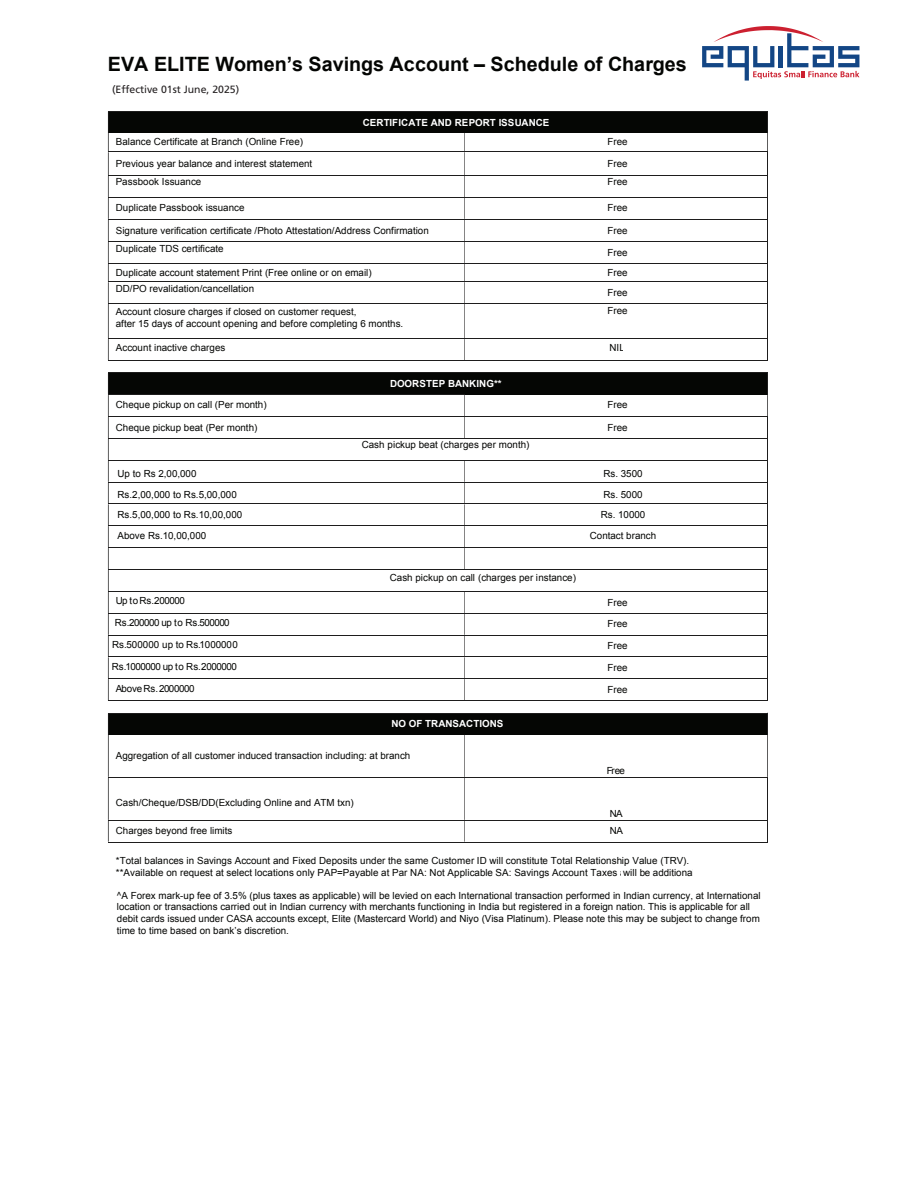
<style>
.page{position:relative;width:918px;height:1188px;background:#fff}
.page>*{position:absolute;margin:0;border:0;box-sizing:border-box;transform-origin:0 0}
.t1{font:700 19.8px "Arial";color:#040503}
.t2{font:10.5px "Frutiger LT Std";color:#231f20}
.t3{font:9.75px/20.7px "Arial";color:#040503}
.t4{font:700 9.75px "Arial";color:#fff}
.t5{font:9.75px "Arial";letter-spacing:-.035em;color:#040503}
.t6{font:9.75px "Arial";letter-spacing:-.05em;color:#040503}
</style>
<div class="page">
<div style="left:109px;top:112px;width:658px;height:21px;background:#050604"></div>
<hr style="left:108px;top:111px;width:659px;height:1px;background:#1e1d1d">
<hr style="left:108px;top:152px;width:659px;height:1px;background:#1e1d1d">
<hr style="left:108px;top:175px;width:659px;height:1px;background:#1e1d1d">
<hr style="left:108px;top:197px;width:659px;height:1px;background:#1e1d1d">
<hr style="left:108px;top:219px;width:659px;height:1px;background:#1e1d1d">
<hr style="left:108px;top:241px;width:659px;height:1px;background:#1e1d1d">
<hr style="left:108px;top:263px;width:659px;height:1px;background:#1e1d1d">
<hr style="left:108px;top:281px;width:659px;height:1px;background:#1e1d1d">
<svg style="left:108px;top:112px;width:1px;height:191px"></svg>
<svg style="left:464px;top:133px;width:1px;height:170px"></svg>
<hr style="left:108px;top:303px;width:659px;height:1px;background:#1e1d1d">
<svg style="left:767px;top:111px;width:1px;height:193px"></svg>
<hr style="left:108px;top:304px;width:1px;height:34px;background:#1e1d1d">
<hr style="left:464px;top:304px;width:1px;height:34px;background:#1e1d1d">
<hr style="left:767px;top:304px;width:1px;height:34px;background:#1e1d1d">
<hr style="left:108px;top:338px;width:659px;height:1px;background:#1e1d1d">
<svg style="left:108px;top:339px;width:1px;height:21px"></svg>
<svg style="left:464px;top:339px;width:1px;height:21px"></svg>
<hr style="left:108px;top:360px;width:659px;height:1px;background:#1e1d1d">
<svg style="left:767px;top:338px;width:1px;height:23px"></svg>
<div style="left:109px;top:373px;width:658px;height:21px;background:#050604"></div>
<hr style="left:108px;top:373px;width:660px;height:1px;background:#1e1d1d">
<hr style="left:108px;top:394px;width:356px;height:1px;background:#1e1d1d">
<hr style="left:108px;top:416px;width:659px;height:1px;background:#1e1d1d">
<svg style="left:464px;top:394px;width:1px;height:44px"></svg>
<hr style="left:108px;top:438px;width:659px;height:1px;background:#1e1d1d">
<hr style="left:108px;top:460px;width:659px;height:1px;background:#1e1d1d">
<hr style="left:108px;top:482px;width:659px;height:1px;background:#1e1d1d">
<hr style="left:108px;top:504px;width:659px;height:1px;background:#1e1d1d">
<hr style="left:108px;top:526px;width:659px;height:1px;background:#1e1d1d">
<hr style="left:108px;top:547px;width:659px;height:1px;background:#1e1d1d">
<svg style="left:464px;top:461px;width:1px;height:108px"></svg>
<hr style="left:108px;top:569px;width:659px;height:1px;background:#1e1d1d">
<hr style="left:108px;top:591px;width:659px;height:1px;background:#1e1d1d">
<hr style="left:108px;top:613px;width:659px;height:1px;background:#1e1d1d">
<hr style="left:108px;top:635px;width:659px;height:1px;background:#1e1d1d">
<hr style="left:108px;top:657px;width:659px;height:1px;background:#1e1d1d">
<hr style="left:108px;top:678px;width:659px;height:1px;background:#1e1d1d">
<svg style="left:108px;top:373px;width:1px;height:328px"></svg>
<svg style="left:464px;top:592px;width:1px;height:109px"></svg>
<hr style="left:108px;top:701px;width:659px;height:1px;background:#1e1d1d">
<svg style="left:767px;top:374px;width:1px;height:327px"></svg>
<div style="left:109px;top:713px;width:658px;height:22px;background:#050604"></div>
<hr style="left:108px;top:713px;width:660px;height:1px;background:#1e1d1d">
<svg style="left:108px;top:714px;width:1px;height:21px"></svg>
<svg style="left:767px;top:714px;width:1px;height:21px"></svg>
<hr style="left:108px;top:735px;width:1px;height:42px;background:#1e1d1d">
<hr style="left:464px;top:735px;width:1px;height:42px;background:#1e1d1d">
<hr style="left:767px;top:735px;width:1px;height:42px;background:#1e1d1d">
<hr style="left:108px;top:777px;width:659px;height:1px;background:#1e1d1d">
<hr style="left:108px;top:778px;width:1px;height:42px;background:#1e1d1d">
<hr style="left:464px;top:778px;width:1px;height:42px;background:#1e1d1d">
<hr style="left:767px;top:778px;width:1px;height:42px;background:#1e1d1d">
<hr style="left:108px;top:820px;width:659px;height:1px;background:#1e1d1d">
<svg style="left:108px;top:821px;width:1px;height:21px"></svg>
<svg style="left:464px;top:821px;width:1px;height:21px"></svg>
<hr style="left:108px;top:842px;width:660px;height:1px;background:#1e1d1d">
<svg style="left:767px;top:820px;width:1px;height:22px"></svg>
<svg style="left:702px;top:26px;width:157px;height:55px"></svg>
<h1 class="t1" style="left:108px;top:51px;width:580px">EVA ELITE Women’s Savings Account – Schedule of Charges</h1>
<p class="t2" style="left:112px;top:83px;width:129px">(Effective 01st June, 2025)</p>
<p class="t3" style="left:116px;top:132px;width:189px">Balance Certificate at Branch (Online Free)</p>
<p class="t3" style="left:116px;top:153px;width:198px">Previous year balance and interest statement</p>
<p class="t4" style="left:363px;top:116px;width:188px">CERTIFICATE AND REPORT ISSUANCE</p>
<p class="t3" style="left:608px;top:132px;width:22px">Free</p>
<p class="t3" style="left:608px;top:153px;width:22px">Free</p>
<p class="t3" style="left:116px;top:172px;width:87px">Passbook Issuance</p>
<p class="t3" style="left:608px;top:172px;width:22px">Free</p>
<p class="t3" style="left:116px;top:198px;width:130px">Duplicate Passbook issuance</p>
<p class="t3" style="left:608px;top:198px;width:22px">Free</p>
<p class="t3" style="left:116px;top:221px;width:315px;line-height:18.3px">Signature verification certificate /Photo Attestation/Address Confirmation<br>Duplicate TDS certificate</p>
<p class="t3" style="left:116px;top:264px;width:257px;line-height:16.8px">Duplicate account statement Print (Free online or on email)<br>DD/PO revalidation/cancellation</p>
<p class="t3" style="left:116px;top:306px;width:289px;line-height:11.7px">Account closure charges if closed on customer request,<br>after 15 days of account opening and before completing 6 months.</p>
<p class="t3" style="left:608px;top:220px;width:22px">Free</p>
<p class="t3" style="left:608px;top:242px;width:22px;line-height:20.2px;text-align:justify">Free Free Free</p>
<p class="t3" style="left:608px;top:300px;width:22px">Free</p>
<p class="t3" style="left:116px;top:338px;width:111px">Account inactive charges</p>
<p class="t3" style="left:609px;top:338px;width:17px">NIL</p>
<p class="t4" style="left:390px;top:377px;width:113px">DOORSTEP BANKING**</p>
<p class="t3" style="left:116px;top:395px;width:152px">Cheque pickup on call (Per month)</p>
<p class="t3" style="left:116px;top:417px;width:143px">Cheque pickup beat (Per month)</p>
<p class="t3" style="left:362px;top:435px;width:169px">Cash pickup beat (charges per month)</p>
<p class="t3" style="left:608px;top:395px;width:22px">Free</p>
<p class="t3" style="left:608px;top:417px;width:22px">Free</p>
<p class="t3" style="left:118px;top:463px;width:126px">Up to Rs 2,00,000<br>Rs.2,00,000 to Rs.5,00,000<br>Rs.5,00,000 to Rs.10,00,000<br>Above Rs.10,00,000</p>
<p class="t3" style="left:590px;top:463px;width:68px;text-align:center">Rs. 3500<br>Rs. 5000<br>Rs. 10000<br>Contact branch</p>
<p class="t3" style="left:390px;top:567px;width:188px">Cash pickup on call (charges per instance)</p>
<p class="t5" style="left:116px;top:594px;width:71px">Up toRs.200000</p>
<p class="t6" style="left:115px;top:616px;width:116px">Rs.200000 up to Rs.500000</p>
<p class="t3" style="left:112px;top:634px;width:90px">Rs.500000 up to Rs.</p>
<p class="t3" style="left:199px;top:634px;width:40px">1000000</p>
<p class="t5" style="left:112px;top:660px;width:126px">Rs.1000000 up to Rs.2000000</p>
<p class="t5" style="left:116px;top:682px;width:80px">Above Rs.2000000</p>
<p class="t4" style="left:391px;top:718px;width:113px">NO OF TRANSACTIONS</p>
<p class="t3" style="left:608px;top:592px;width:22px">Free</p>
<p class="t3" style="left:608px;top:614px;width:22px">Free</p>
<p class="t3" style="left:608px;top:636px;width:22px">Free</p>
<p class="t3" style="left:608px;top:657px;width:22px">Free</p>
<p class="t3" style="left:608px;top:679px;width:22px">Free</p>
<p class="t3" style="left:116px;top:745px;width:296px">Aggregation of all customer induced transaction including: at branch</p>
<p class="t3" style="left:116px;top:792px;width:239px">Cash/Cheque/DSB/DD(Excluding Online and ATM txn)</p>
<p class="t3" style="left:116px;top:821px;width:118px">Charges beyond free limits</p>
<p class="t3" style="left:607px;top:760px;width:20px">Free</p>
<p class="t3" style="left:610px;top:805px;width:15px;line-height:17.2px">NA<br>NA</p>
<p class="t3" style="left:116px;top:854px;width:580px;line-height:12px">*Total balances in Savings Account and Fixed Deposits under the same Customer ID will constitute Total Relationship Value (TRV). **Available on request at select locations only PAP=Payable at Par NA: Not Applicable SA: Savings Account Taxes awsilal pbpeliacdabdilteional</p>
<p class="t3" style="left:117px;top:889px;width:645px;line-height:11.7px">^A Forex mark-up fee of 3.5% (plus taxes as applicable) will be levied on each International transaction performed in Indian currency, at International location or transactions carried out in Indian currency with merchants functioning in India but registered in a foreign nation. This is applicable for all debit cards issued under CASA accounts except, Elite (Mastercard World) and Niyo (Visa Platinum). Please note this may be subject to change from time to time based on bank’s discretion.</p>
</div>
